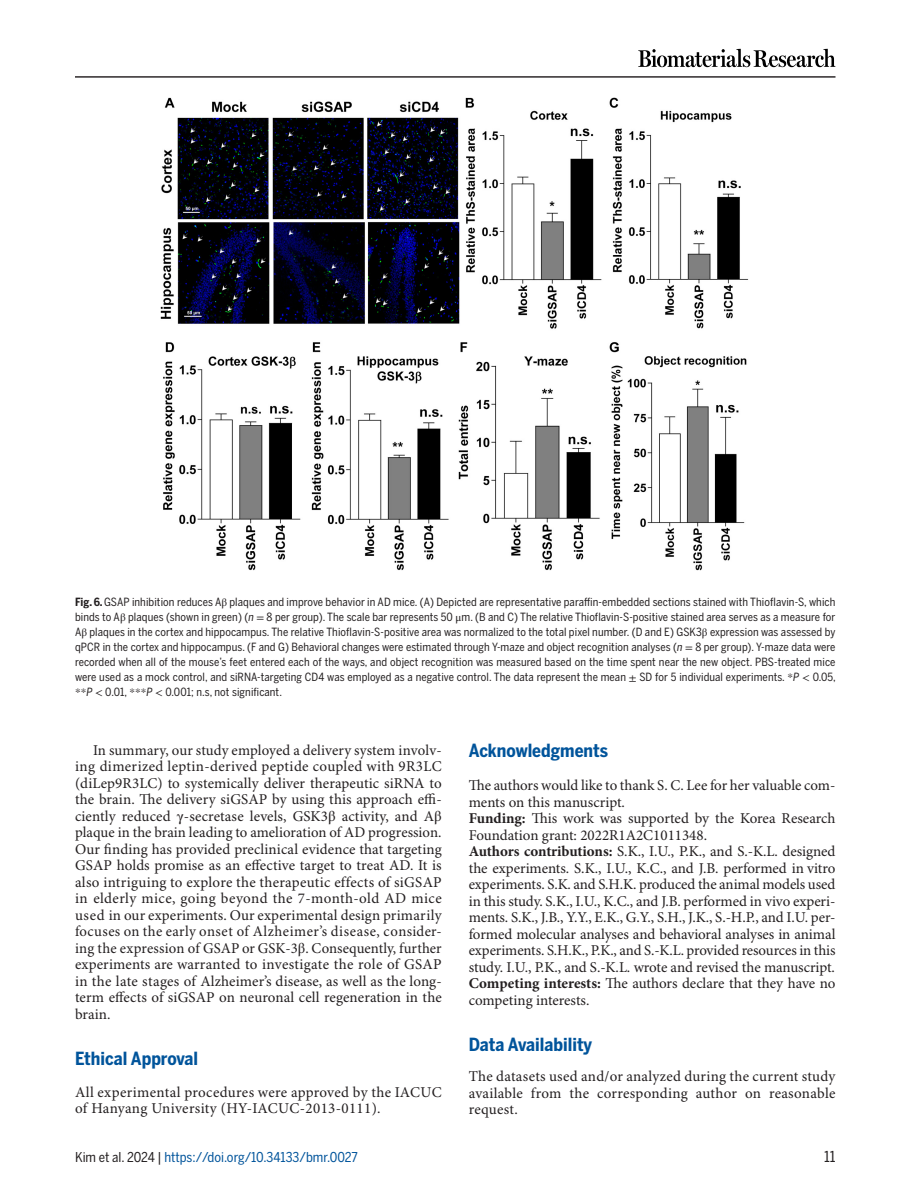
<style>
.page{position:relative;width:900px;height:1200px;background:#fff}
.page>*{position:absolute;margin:0;border:0;box-sizing:border-box;transform-origin:0 0}
.t1{font:700 18px "Benton Sans Cond";color:#00549b}
.t2{font:15px/16.5px "Minion Pro";color:#231f20;text-align:justify}
.t3{font:15px/16.5px "Minion Pro";letter-spacing:.02em;color:#231f20}
.t4{font:15px "Benton Sans Cond";color:#231f20}
.t5{font:13.5px "Benton Sans Cond";color:#00549b}
.t6{font:11.25px/15px "Benton Sans Cond";letter-spacing:.01em;color:#231f20;text-align:justify}
.s1{font-weight:700}
.s2{font-family:"STIX"}
.s3{font-family:"Benton Sans Condensed";font-style:italic}
.s4{color:#231f20}
</style>
<div class="page">
<hr style="left:75px;top:76px;width:761px;height:2px;background:#231f20">
<svg style="left:638px;top:49px;width:197px;height:18px"></svg>
<img style="left:160px;top:97px;width:589px;height:474px">
<p class="t6" style="left:75px;top:594px;width:762px"><span class="s1">Fig. 6.</span> GSAP inhibition reduces A<span class="s2">β</span> plaques and improve behavior in AD mice. (A) Depicted are representative paraffin-embedded sections stained with Thioflavin-S, which binds to A<span class="s2">β</span> plaques (shown in green) (<span class="s3">n</span> <span class="s2">=</span> 8 per group). The scale bar represents 50 <span class="s2">μ</span>m. (B and C) The relative Thioflavin-S-positive stained area serves as a measure for A<span class="s2">β</span> plaques in the cortex and hippocampus. The relative Thioflavin-S-positive area was normalized to the total pixel number. (D and E) GSK3<span class="s2">β</span> expression was assessed by qPCR in the cortex and hippocampus. (F and G) Behavioral changes were estimated through Y-maze and object recognition analyses (<span class="s3">n</span> <span class="s2">=</span> 8 per group). Y-maze data were recorded when all of the mouse’s feet entered each of the ways, and object recognition was measured based on the time spent near the new object. PBS-treated mice were used as a mock control, and siRNA-targeting CD4 was employed as a negative control. The data represent the mean <span class="s2">±</span> SD for 5 individual experiments. <span class="s2">*</span><span class="s3">P</span> <span class="s2">&lt;</span> 0.05, <span class="s2">**</span><span class="s3">P</span> <span class="s2">&lt;</span> 0.01, <span class="s2">***</span><span class="s3">P</span> <span class="s2">&lt;</span> 0.001; n.s, not significant.</p>
<p class="t2" style="left:75px;top:742px;width:368px;text-indent:18px">In summary, our study employed a delivery system involv&shy;ing dimerized leptin-derived peptide coupled with 9R3LC (diLep9R3LC) to systemically deliver therapeutic siRNA to the brain. The delivery siGSAP by using this approach effi&shy;ciently reduced <span class="s2">γ</span>-secretase levels, GSK3<span class="s2">β</span> activity, and A<span class="s2">β </span>plaque in the brain leading to amelioration of AD progression.<br>Our finding has provided preclinical evidence that targeting GSAP holds promise as an effective target to treat AD. It is also intriguing to explore the therapeutic effects of siGSAP in elderly mice, going beyond the 7-month-old AD mice used in our experiments. Our experimental design primarily focuses on the early onset of Alzheimer’s disease, consider&shy;ing the expression of GSAP or GSK-3<span class="s2">β</span>. Consequently, further experiments are warranted to investigate the role of GSAP in the late stages of Alzheimer’s disease, as well as the long&shy;term effects of siGSAP on neuronal cell regeneration in the brain.</p>
<p class="t1" style="left:75px;top:1048px;width:125px">Ethical Approval</p>
<p class="t3" style="left:75px;top:1084px;width:368px">All experimental procedures were approved by the IACUC of Hanyang University (HY-IACUC-2013-0111).</p>
<p class="t1" style="left:469px;top:740px;width:141px">Acknowledgments</p>
<p class="t2" style="left:469px;top:778px;width:368px;text-align:left">The authors would like to thank S. C. Lee for her valuable com&shy;ments on this manuscript.<br><span class="s1">Funding:</span> This work was supported by the Korea Research Foundation grant: 2022R1A2C1011348.<br><span class="s1">Authors contributions:</span> S.K., I.U., P.K., and S.-K.L. designed the experiments. S.K., I.U., K.C., and J.B. performed in vitro experiments. S.K. and S.H.K. produced the animal models used in this study. S.K., I.U., K.C., and J.B. performed in vivo experi&shy;ments. S.K., J.B., Y.Y., E.K., G.Y., S.H., J.K., S.-H.P., and I.U. per&shy;formed molecular analyses and behavioral analyses in animal experiments. S.H.K., P.K., and S.-K.L. provided resources in this study. I.U., P.K., and S.-K.L. wrote and revised the manuscript.<br><span class="s1">Competing interests:</span> The authors declare that they have no competing interests.</p>
<p class="t1" style="left:469px;top:1034px;width:125px">Data Availability</p>
<p class="t2" style="left:469px;top:1069px;width:368px">The datasets used and/or analyzed during the current study available from the corresponding author on reasonable request.</p>
<p class="t5" style="left:75px;top:1149px;width:284px"><span class="s4">Kim et al. 2024 |</span> https://doi.org/10.34133/bmr.0027</p>
<p class="t4" style="left:824px;top:1147px;width:13px">11</p>
</div>
